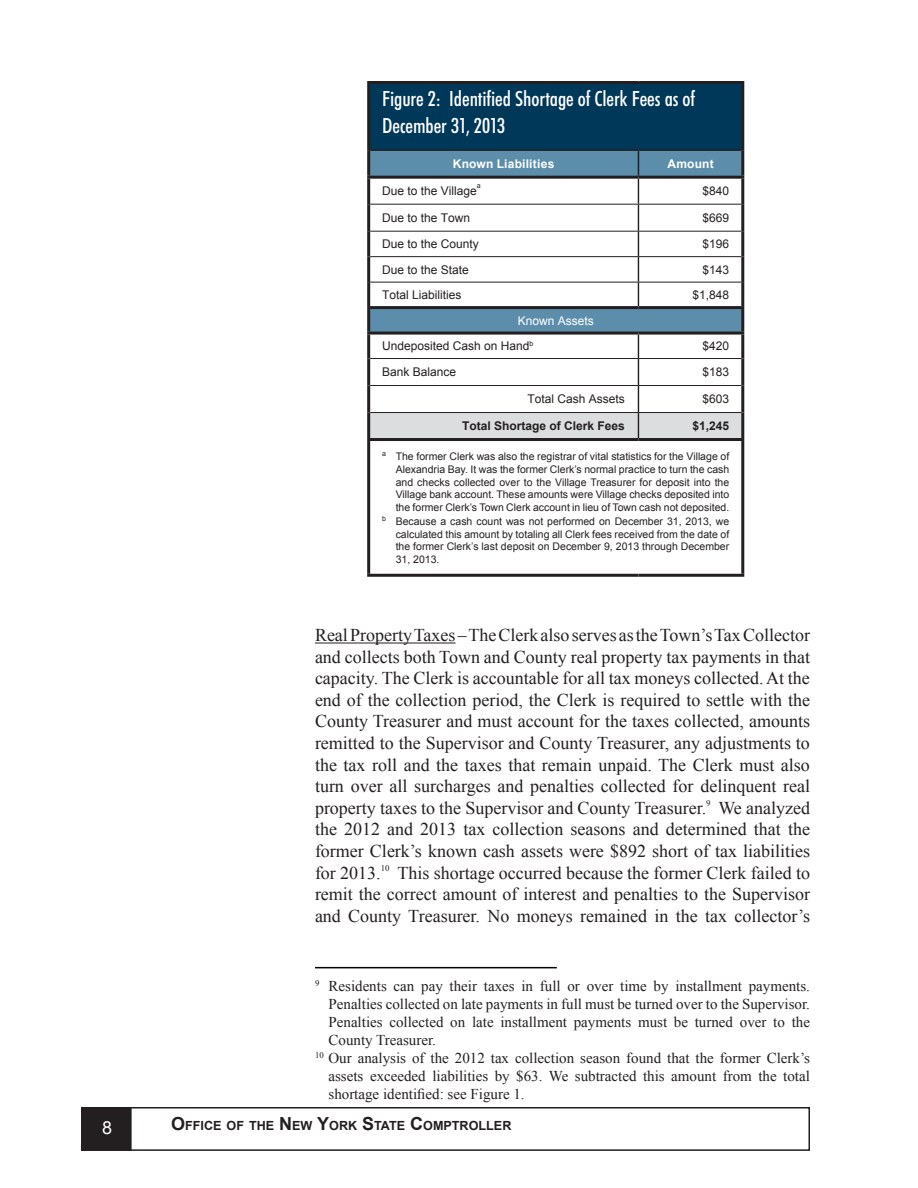
<style>
.page{position:relative;width:918px;height:1188px;background:#fff}
.page>*{position:absolute;margin:0;border:0;box-sizing:border-box;transform-origin:0 0}
.AnnRep_Body_Text{font:500 condensed 21px/27px "Futura BT";letter-spacing:-.005em;color:#fff}
.t1{font:18px/21.6px "Times New Roman";color:#231f20;text-align:justify}
.t2{font:700 18px "Arial";color:#231f20}
.t3{font:18px "Arial";color:#fff}
.t4{font:15px/18px "Times New Roman";color:#231f20;text-align:justify}
.t5{font:700 12.6px "Arial";color:#231f20}
.AnnRep_Body_Text-2{font:12px "Arial";color:#231f20}
.AnnRep_Body_Text-3{font:700 12px "Arial";color:#231f20}
.AnnRep_Body_Text-4{font:700 12px "Arial";letter-spacing:.02em;color:#fff}
.AnnRep_Body_Text-5{font:12px "Arial";color:#fff}
.t6{font:10.5px/12.6px "Arial";color:#231f20;text-align:justify}
.AnnRep_Body_Text-6{font:7.05px "Arial";color:#231f20}
.s1{font-size:18px}
</style>
<div class="page">
<div style="left:81px;top:1107px;width:729px;height:44px;border:2px solid #231f20"></div>
<div style="left:82px;top:1108px;width:49px;height:42px;background:#231f20"></div>
<div style="left:81px;top:1107px;width:51px;height:44px;border:2px solid #231f20"></div>
<div style="left:369px;top:82px;width:374px;height:68px;background:#003859"></div>
<div style="left:370px;top:151px;width:371px;height:25px;background:#5c8eac"></div>
<svg style="left:370px;top:179px;width:371px;height:395px"></svg>
<hr style="left:741px;top:84px;width:3px;height:66px;background:#231f20">
<hr style="left:367px;top:359px;width:3px;height:27px;background:#231f20">
<hr style="left:741px;top:359px;width:3px;height:27px;background:#231f20">
<hr style="left:367px;top:386px;width:3px;height:27px;background:#231f20">
<hr style="left:741px;top:386px;width:3px;height:27px;background:#231f20">
<hr style="left:370px;top:204px;width:268px;height:1px;background:#231f20">
<hr style="left:370px;top:231px;width:268px;height:1px;background:#231f20">
<hr style="left:370px;top:256px;width:268px;height:1px;background:#231f20">
<hr style="left:370px;top:282px;width:268px;height:1px;background:#231f20">
<hr style="left:741px;top:179px;width:3px;height:25px;background:#231f20">
<hr style="left:741px;top:204px;width:3px;height:27px;background:#231f20">
<hr style="left:741px;top:231px;width:3px;height:26px;background:#231f20">
<hr style="left:741px;top:257px;width:3px;height:25px;background:#231f20">
<hr style="left:741px;top:282px;width:3px;height:24px;background:#231f20">
<hr style="left:741px;top:335px;width:3px;height:24px;background:#231f20">
<hr style="left:367px;top:179px;width:3px;height:25px;background:#231f20">
<hr style="left:367px;top:204px;width:3px;height:27px;background:#231f20">
<hr style="left:367px;top:231px;width:3px;height:26px;background:#231f20">
<hr style="left:367px;top:257px;width:3px;height:25px;background:#231f20">
<hr style="left:367px;top:282px;width:3px;height:24px;background:#231f20">
<hr style="left:367px;top:335px;width:3px;height:24px;background:#231f20">
<hr style="left:367px;top:81px;width:271px;height:3px;background:#231f20">
<hr style="left:367px;top:84px;width:3px;height:66px;background:#231f20">
<hr style="left:638px;top:81px;width:106px;height:3px;background:#231f20">
<hr style="left:638px;top:204px;width:103px;height:1px;background:#231f20">
<hr style="left:638px;top:231px;width:103px;height:1px;background:#231f20">
<hr style="left:638px;top:256px;width:103px;height:1px;background:#231f20">
<hr style="left:638px;top:282px;width:103px;height:1px;background:#231f20">
<hr style="left:370px;top:149px;width:268px;height:2px;background:#231f20">
<hr style="left:638px;top:149px;width:103px;height:2px;background:#231f20">
<svg style="left:638px;top:151px;width:1px;height:155px"></svg>
<hr style="left:367px;top:150px;width:3px;height:26px;background:#231f20">
<hr style="left:741px;top:150px;width:3px;height:26px;background:#231f20">
<hr style="left:367px;top:176px;width:271px;height:3px;background:#231f20">
<hr style="left:638px;top:176px;width:106px;height:3px;background:#231f20">
<hr style="left:367px;top:441px;width:3px;height:133px;background:#231f20">
<hr style="left:741px;top:441px;width:3px;height:133px;background:#231f20">
<hr style="left:367px;top:574px;width:271px;height:3px;background:#231f20">
<hr style="left:638px;top:574px;width:106px;height:3px;background:#231f20">
<hr style="left:367px;top:413px;width:3px;height:25px;background:#231f20">
<hr style="left:741px;top:413px;width:3px;height:25px;background:#231f20">
<hr style="left:367px;top:438px;width:271px;height:3px;background:#231f20">
<hr style="left:638px;top:438px;width:106px;height:3px;background:#231f20">
<svg style="left:369px;top:335px;width:374px;height:105px"></svg>
<hr style="left:367px;top:306px;width:271px;height:3px;background:#231f20">
<hr style="left:367px;top:309px;width:3px;height:23px;background:#231f20">
<hr style="left:638px;top:306px;width:106px;height:3px;background:#231f20">
<hr style="left:741px;top:309px;width:3px;height:23px;background:#231f20">
<hr style="left:367px;top:332px;width:271px;height:3px;background:#231f20">
<hr style="left:638px;top:332px;width:106px;height:3px;background:#231f20">
<hr style="left:315px;top:643px;width:141px;height:1px;background:#231f20">
<hr style="left:315px;top:967px;width:242px;height:1px;background:#040503">
<p class="AnnRep_Body_Text" style="left:382px;top:85px;width:314px">Figure 2: Identified Shortage of Clerk Fees as of<br>December 31, 2013</p>
<p class="AnnRep_Body_Text-4" style="left:453px;top:156px;width:103px">Known Liabilities</p>
<p class="AnnRep_Body_Text-4" style="left:667px;top:156px;width:48px">Amount</p>
<p class="AnnRep_Body_Text-2" style="left:382px;top:183px;width:96px">Due to the Village</p>
<p class="AnnRep_Body_Text-6" style="left:477px;top:181px;width:5px">a</p>
<p class="AnnRep_Body_Text-2" style="left:703px;top:183px;width:28px">$840</p>
<p class="AnnRep_Body_Text-2" style="left:382px;top:210px;width:90px">Due to the Town</p>
<p class="AnnRep_Body_Text-2" style="left:703px;top:210px;width:28px">$669</p>
<p class="AnnRep_Body_Text-2" style="left:382px;top:236px;width:98px">Due to the County</p>
<p class="AnnRep_Body_Text-2" style="left:703px;top:236px;width:28px">$196</p>
<p class="AnnRep_Body_Text-2" style="left:382px;top:262px;width:88px">Due to the State</p>
<p class="AnnRep_Body_Text-2" style="left:703px;top:262px;width:28px">$143</p>
<p class="AnnRep_Body_Text-2" style="left:382px;top:287px;width:81px">Total Liabilities</p>
<p class="AnnRep_Body_Text-2" style="left:693px;top:287px;width:38px">$1,848</p>
<p class="AnnRep_Body_Text-5" style="left:518px;top:313px;width:78px">Known Assets</p>
<p class="AnnRep_Body_Text-2" style="left:382px;top:338px;width:153px">Undeposited Cash on Hand<sup>b</sup></p>
<p class="AnnRep_Body_Text-2" style="left:703px;top:338px;width:28px">$420</p>
<p class="AnnRep_Body_Text-2" style="left:382px;top:364px;width:76px">Bank Balance</p>
<p class="AnnRep_Body_Text-2" style="left:703px;top:364px;width:28px">$183</p>
<p class="AnnRep_Body_Text-2" style="left:528px;top:391px;width:99px">Total Cash Assets</p>
<p class="AnnRep_Body_Text-2" style="left:703px;top:391px;width:28px">$603</p>
<p class="AnnRep_Body_Text-3" style="left:462px;top:418px;width:164px">Total Shortage of Clerk Fees</p>
<p class="AnnRep_Body_Text-3" style="left:693px;top:418px;width:38px">$1,245</p>
<p class="t6" style="left:396px;top:451px;width:335px;text-indent:-13px"><sup>a</sup> The former Clerk was also the registrar of vital statistics for the Village of Alexandria Bay. It was the former Clerk’s normal practice to turn the cash and checks collected over to the Village Treasurer for deposit into the Village bank account. These amounts were Village checks deposited into the former Clerk’s Town Clerk account in lieu of Town cash not deposited.</p>
<p class="t6" style="left:396px;top:515px;width:335px;text-indent:-13px"><sup>b</sup> Because a cash count was not performed on December 31, 2013, we calculated this amount by totaling all Clerk fees received from the date of the former Clerk’s last deposit on December 9, 2013 through December 31, 2013.</p>
<p class="t1" style="left:315px;top:624px;width:497px">RealPropertyTaxes–TheClerkalsoserves astheTown’sTaxCollector and collects both Town and County real property tax payments in that capacity. The Clerk is accountable for all tax moneys collected. At the end of the collection period, the Clerk is required to settle with the County Treasurer and must account for the taxes collected, amounts remitted to the Supervisor and County Treasurer, any adjustments to the tax roll and the taxes that remain unpaid. The Clerk must also turn over all surcharges and penalties collected for delinquent real property taxes to the Supervisor and County Treasurer.<sup>9</sup> We analyzed the 2012 and 2013 tax collection seasons and determined that the former Clerk’s known cash assets were $892 short of tax liabilities for 2013.<sup>10</sup> This shortage occurred because the former Clerk failed to remit the correct amount of interest and penalties to the Supervisor and County Treasurer. No moneys remained in the tax collector’s</p>
<p class="t4" style="left:328px;top:977px;width:483px;text-indent:-14px"><sup>9</sup> Residents can pay their taxes in full or over time by installment payments.<br>Penalties collected on late payments in full must be turned over to the Supervisor.<br>Penalties collected on late installment payments must be turned over to the County Treasurer.</p>
<p class="t4" style="left:328px;top:1049px;width:483px;text-indent:-14px"><sup>10</sup> Our analysis of the 2012 tax collection season found that the former Clerk’s assets exceeded liabilities by $63. We subtracted this amount from the total shortage identified: see Figure 1.</p>
<p class="t3" style="left:102px;top:1115px;width:12px">8</p>
<p class="t5" style="left:185px;top:1117px;width:328px">FFICE OF THE <span class="s1">N</span>EW <span class="s1">Y</span>ORK <span class="s1">S</span>TATE <span class="s1">C</span>OMPTROLLER</p>
<p class="t2" style="left:171px;top:1112px;width:16px">O</p>
</div>
